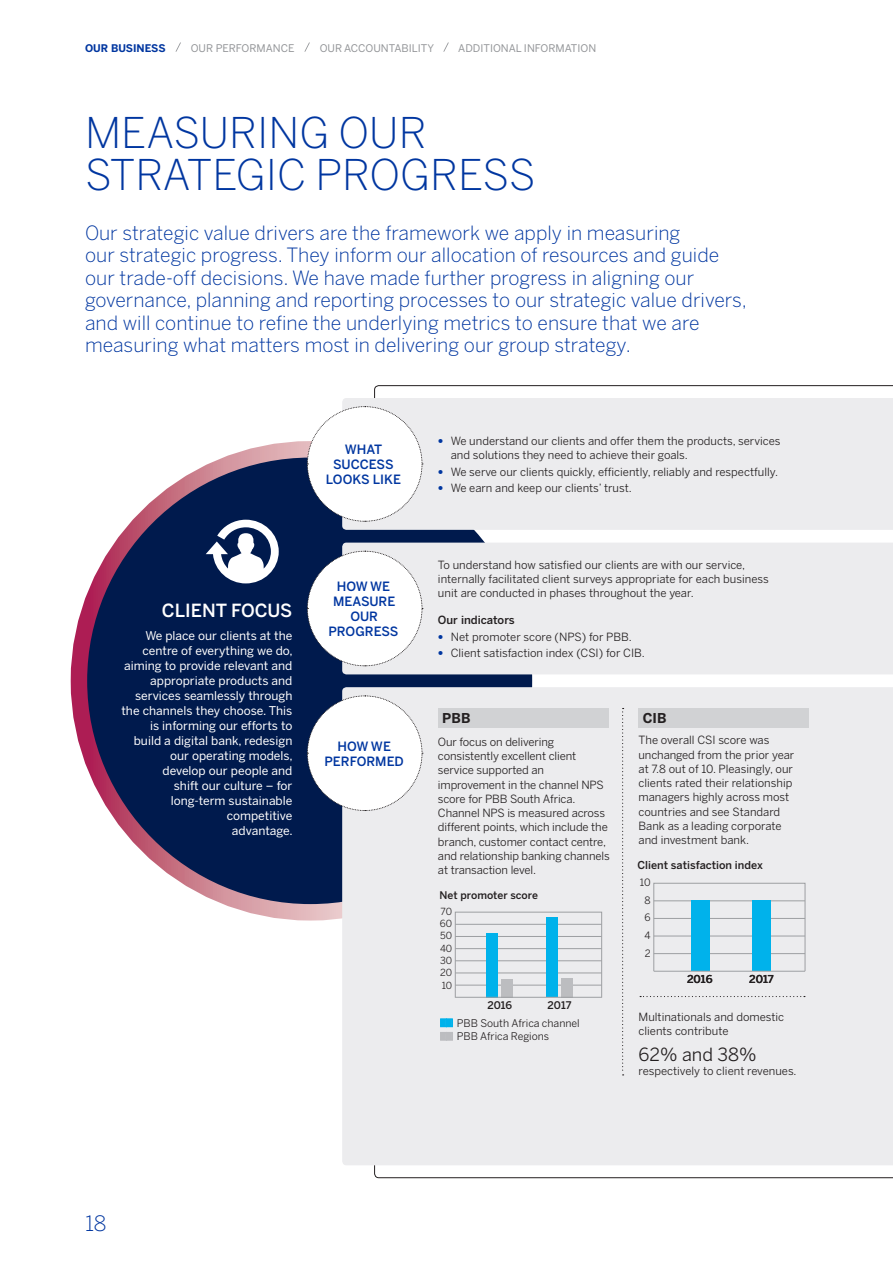
<style>
.page{position:relative;width:893px;height:1263px;background:#fff}
.page>*{position:absolute;margin:0;border:0;box-sizing:border-box;transform-origin:0 0}
.t1{font:300 42px/42px "Benton Sans";color:#0036a0}
.t2{font:300 21px "Benton Sans";color:#0036a0}
.t3{font:300 19.5px/22.5px "Benton Sans";color:#0036a0}
.t4{font:500 18px "Benton Sans";color:#fff}
.t5{font:18px "Benton Sans";color:#231f20}
.t6{font:700 13.5px "Benton Sans";color:#231f20}
.t7{font:500 12.75px/15px "Benton Sans";color:#0036a0;text-align:center}
.t8{font:12px/15px "Benton Sans";color:#fff;text-align:right}
.t9{font:11.25px/14.2px "Benton Sans";color:#231f20}
.t10{font:500 11.25px "Benton Sans";color:#231f20}
.t11{font:500 10.8px "Benton Sans";color:#231f20}
.t12{font:10.5px "Benton Sans";color:#939598}
.t13{font:10.5px "Benton Sans";letter-spacing:-.005em;color:#231f20}
.t14{font:500 10.5px "Benton Sans";color:#231f20}
.t15{font:700 10.5px "Benton Sans";letter-spacing:-.005em;color:#0036a0}
.t16{font:10.05px/17.9px "Benton Sans";color:#231f20;text-align:center}
.t17{font:9.75px/12.3px "Benton Sans";color:#231f20;text-align:justify}
.s1{font-family:"Helvetica Neue LT Std";font-weight:200;color:#0036a0}
.s2{color:#00b2eb}
.s3{color:#bcbdc0}
</style>
<div class="page">
<div style="left:71px;top:441px;width:479px;height:479px;border:55px solid #fff;border-radius:50%"></div>
<div style="left:87px;top:458px;width:445px;height:446px;background:#001a4d;border-radius:50%"></div>
<div style="left:342px;top:687px;width:551px;height:478px;background:#ececee"></div>
<svg style="left:206px;top:520px;width:73px;height:63px"></svg>
<svg style="left:307px;top:695px;width:116px;height:116px;background:#dfe1e7"></svg>
<div style="left:342px;top:398px;width:551px;height:132px;background:#ececee"></div>
<svg style="left:307px;top:406px;width:116px;height:116px"></svg>
<div style="left:342px;top:543px;width:551px;height:131px;background:#ececee"></div>
<svg style="left:307px;top:550px;width:116px;height:116px;background:#dfe1e7"></svg>
<svg style="left:622px;top:708px;width:2px;height:367px"></svg>
<div style="left:438px;top:708px;width:170px;height:19px;background:#d1d2d4"></div>
<div style="left:638px;top:708px;width:171px;height:19px;background:#d1d2d4"></div>
<svg style="left:640px;top:996px;width:165px;height:1px"></svg>
<hr style="left:455px;top:985px;width:147px;height:1px;background:#9d9fa2">
<hr style="left:455px;top:948px;width:147px;height:1px;background:#9d9fa2">
<hr style="left:455px;top:924px;width:147px;height:1px;background:#9d9fa2">
<hr style="left:455px;top:972px;width:147px;height:1px;background:#9d9fa2">
<hr style="left:455px;top:936px;width:147px;height:1px;background:#9d9fa2">
<hr style="left:455px;top:960px;width:147px;height:1px;background:#9d9fa2">
<div style="left:455px;top:912px;width:147px;height:86px;border:1px solid #9d9fa2"></div>
<div style="left:501px;top:979px;width:12px;height:18px;background:#bcbdc0"></div>
<div style="left:561px;top:978px;width:12px;height:19px;background:#bcbdc0"></div>
<div style="left:486px;top:933px;width:12px;height:64px;background:#00b2eb"></div>
<div style="left:546px;top:917px;width:12px;height:80px;background:#00b2eb"></div>
<hr style="left:455px;top:997px;width:147px;height:1px;background:#9d9fa2">
<div style="left:440px;top:1018px;width:7px;height:9px;border:2px solid #00b2eb"></div>
<div style="left:446px;top:1018px;width:7px;height:9px;border:2px solid #00b2eb"></div>
<div style="left:440px;top:1032px;width:7px;height:9px;border:2px solid #bcbdc0"></div>
<div style="left:446px;top:1032px;width:7px;height:9px;border:2px solid #bcbdc0"></div>
<hr style="left:654px;top:953px;width:151px;height:1px;background:#9d9fa2">
<hr style="left:654px;top:918px;width:151px;height:1px;background:#9d9fa2">
<hr style="left:654px;top:900px;width:151px;height:1px;background:#9d9fa2">
<hr style="left:654px;top:936px;width:151px;height:1px;background:#9d9fa2">
<div style="left:752px;top:901px;width:19px;height:70px;background:#00b2eb"></div>
<div style="left:691px;top:901px;width:18px;height:70px;background:#00b2eb"></div>
<div style="left:653px;top:883px;width:152px;height:88px;border:1px solid #9d9fa2"></div>
<hr style="left:654px;top:971px;width:151px;height:1px;background:#9d9fa2">
<svg style="left:175px;top:42px;width:6px;height:10px"></svg>
<svg style="left:304px;top:42px;width:6px;height:10px"></svg>
<svg style="left:443px;top:42px;width:6px;height:10px"></svg>
<p class="t15" style="left:85px;top:42px;width:82px">OUR BUSINESS</p>
<p class="t12" style="left:191px;top:42px;width:105px">OUR PERFORMANCE</p>
<p class="t12" style="left:320px;top:42px;width:116px">OUR ACCOUNTABILITY</p>
<p class="t12" style="left:458px;top:42px;width:139px">ADDITIONAL INFORMATION</p>
<h1 class="t1" style="left:85px;top:111px;width:452px">MEASURING OUR<br>STRATEGIC PROGRESS</h1>
<p class="t3" style="left:85px;top:221px;width:663px">Our strategic value drivers are the framework we apply in measuring<br>our strategic progress. They inform our allocation of resources and guide our trade-off decisions. We have made further progress in aligning our governance, planning and reporting processes to our strategic value drivers, and will continue to refine the underlying metrics to ensure that we are measuring what matters most in delivering our group strategy.</p>
<h3 class="t4" style="left:162px;top:599px;width:132px">CLIENT FOCUS</h3>
<p class="t8" style="left:121px;top:628px;width:173px">We place our clients at the centre of everything we do, aiming to provide relevant and appropriate products and services seamlessly through the channels they choose. This is informing our efforts to build a digital bank, redesign our operating models,<br>develop our people and<br>shift our culture – for long-term sustainable competitive<br>advantage.</p>
<p class="t7" style="left:326px;top:442px;width:77px">WHAT<br>SUCCESS<br>LOOKS LIKE</p>
<p class="t9" style="left:451px;top:433px;width:331px;text-indent:-13px"><span class="s1">•</span> We understand our clients and offer them the products, services and solutions they need to achieve their goals.</p>
<p class="t9" style="left:438px;top:464px;width:342px"><span class="s1">•</span> We serve our clients quickly, efficiently, reliably and respectfully.</p>
<p class="t9" style="left:438px;top:480px;width:195px"><span class="s1">•</span> We earn and keep our clients’ trust.</p>
<p class="t7" style="left:328px;top:579px;width:71px">HOW WE<br>MEASURE<br>OUR<br>PROGRESS</p>
<p class="t7" style="left:325px;top:738px;width:81px">HOW WE<br>PERFORMED</p>
<p class="t9" style="left:438px;top:557px;width:332px">To understand how satisfied our clients are with our service, internally facilitated client surveys appropriate for each business unit are conducted in phases throughout the year.</p>
<p class="t10" style="left:438px;top:613px;width:78px">Our indicators</p>
<p class="t9" style="left:438px;top:629px;width:195px"><span class="s1">•</span> Net promoter score (NPS) for PBB.</p>
<p class="t9" style="left:438px;top:646px;width:208px"><span class="s1">•</span> Client satisfaction index (CSI) for CIB.</p>
<p class="t6" style="left:442px;top:710px;width:30px">PBB</p>
<p class="t6" style="left:643px;top:710px;width:25px">CIB</p>
<p class="t9" style="left:438px;top:734px;width:173px">Our focus on delivering consistently excellent client service supported an improvement in the channel NPS score for PBB South Africa.<br>Channel NPS is measured across different points, which include the branch, customer contact centre, and relationship banking channels at transaction level.</p>
<p class="t14" style="left:439px;top:889px;width:100px">Net promoter score</p>
<p class="t17" style="left:440px;top:905px;width:14px">70<br>60<br>50<br>40<br>30<br>20<br>10</p>
<p class="t14" style="left:487px;top:998px;width:26px">2016</p>
<p class="t14" style="left:548px;top:998px;width:25px">2017</p>
<p class="t13" style="left:440px;top:1017px;width:141px"><span class="s2">■■</span> PBB South Africa channel</p>
<p class="t13" style="left:440px;top:1030px;width:110px"><span class="s3">■■</span> PBB Africa Regions</p>
<p class="t9" style="left:638px;top:733px;width:157px">The overall CSI score was unchanged from the prior year at 7.8 out of 10. Pleasingly, our clients rated their relationship managers highly across most countries and see Standard<br>Bank as a leading corporate and investment bank.</p>
<p class="t16" style="left:640px;top:873px;width:12px">10<br>8<br>6<br>4<br>2</p>
<p class="t11" style="left:637px;top:858px;width:127px">Client satisfaction index</p>
<p class="t11" style="left:687px;top:972px;width:27px">2016</p>
<p class="t11" style="left:749px;top:972px;width:26px">2017</p>
<p class="t9" style="left:638px;top:1009px;width:147px">Multinationals and domestic clients contribute</p>
<h3 class="t5" style="left:638px;top:1044px;width:119px">62% and 38%</h3>
<p class="t9" style="left:638px;top:1064px;width:160px">respectively to client revenues.</p>
<h2 class="t2" style="left:85px;top:1211px;width:23px">18</h2>
</div>
